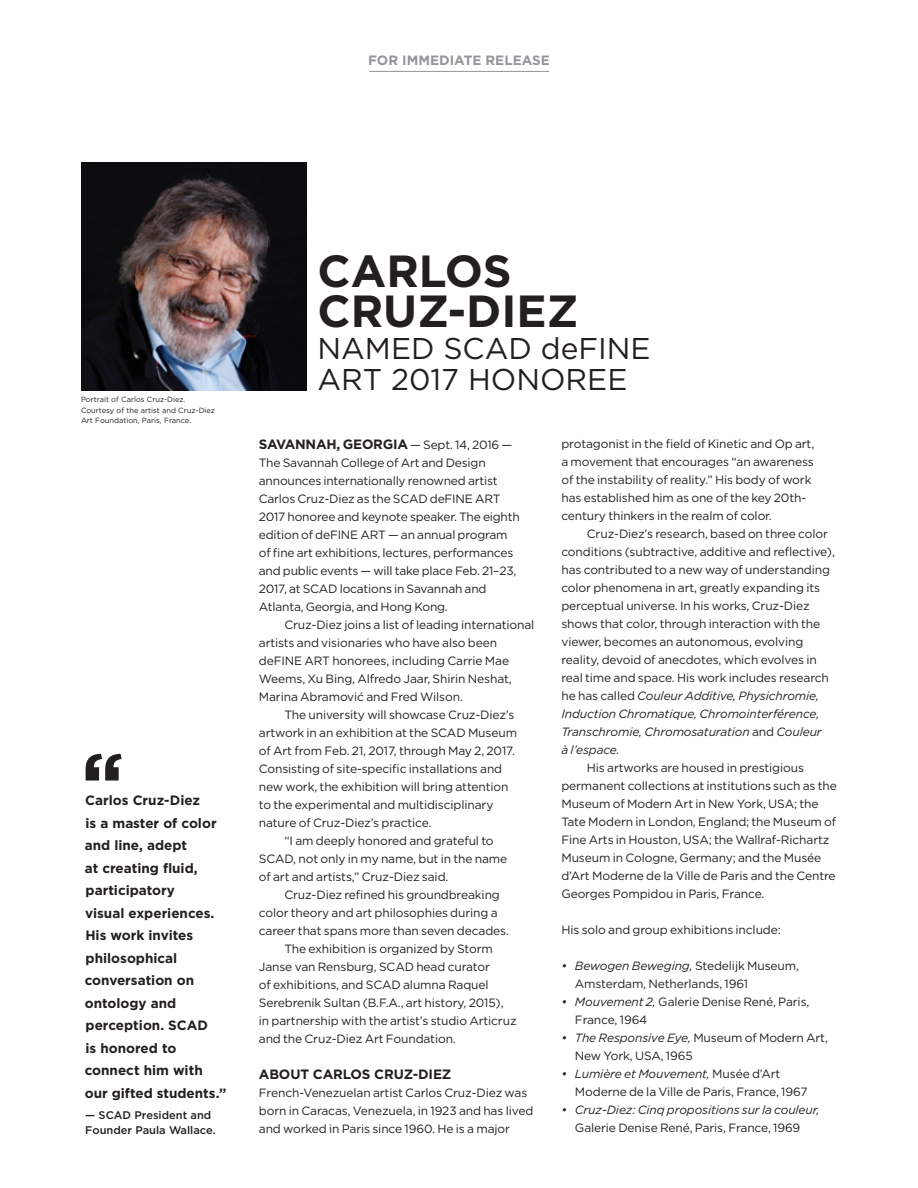
<style>
.page{position:relative;width:918px;height:1188px;background:#fff}
.page>*{position:absolute;margin:0;border:0;box-sizing:border-box;transform-origin:0 0}
.t1{font:700 83.1px "Gotham";color:#231f20}
.t2{font:700 45px "Gotham";color:#231f20}
.t3{font:30px/31.5px "Gotham";color:#231f20}
.t4{font:700 13.5px/22.5px "Gotham";color:#231f20}
.t5{font:700 13.5px "Gotham";color:#939598}
.t6{font:12px/18px "Gotham";letter-spacing:-.01em;color:#231f20}
.t7{font:italic 12px/18px "Gotham";letter-spacing:-.01em;color:#231f20;text-align:center}
.t8{font:500 11.1px/15px "Gotham";color:#231f20}
.t9{font:7.5px/10.5px "Gotham";color:#231f20}
.s1{font-weight:400;font-size:12px}
.s2{font-style:italic}
.s3{font-style:normal}
</style>
<div class="page">
<img style="left:81px;top:163px;width:226px;height:227px">
<hr style="left:369px;top:71px;width:180px;height:1px;background:#939598">
<p class="t5" style="left:368px;top:51px;width:183px">FOR IMMEDIATE RELEASE</p>
<p class="t9" style="left:81px;top:394px;width:106px">Portrait of Carlos Cruz-Diez.</p>
<p class="t9" style="left:81px;top:404px;width:136px">Courtesy of the artist and Cruz-Diez<br>Art Foundation, Paris, France.</p>
<p class="t1" style="left:81px;top:728px;width:45px">‘‘</p>
<p class="t4" style="left:85px;top:789px;width:143px">Carlos Cruz-Diez<br>is a master of color and line, adept<br>at creating fluid, participatory<br>visual experiences.<br>His work invites philosophical conversation on ontology and perception. SCAD<br>is honored to connect him with our gifted students.”</p>
<p class="t8" style="left:85px;top:1107px;width:132px">— SCAD President and<br>Founder Paula Wallace.</p>
<p class="t2" style="left:318px;top:241px;width:196px">CARLOS</p>
<p class="t2" style="left:318px;top:281px;width:262px">CRUZ-DIEZ</p>
<p class="t3" style="left:318px;top:332px;width:335px">NAMED SCAD deFINE<br>ART 2017 HONOREE</p>
<p class="t4" style="left:259px;top:433px;width:255px">SAVANNAH, GEORGIA <span class="s1">— Sept. 14, 2016 —</span></p>
<p class="t6" style="left:259px;top:454px;width:263px">The Savannah College of Art and Design announces internationally renowned artist Carlos Cruz-Diez as the SCAD deFINE ART 2017 honoree and keynote speaker. The eighth edition of deFINE ART — an annual program of fine art exhibitions, lectures, performances and public events — will take place Feb. 21–23, 2017, at SCAD locations in Savannah and Atlanta, Georgia, and Hong Kong.</p>
<p class="t6" style="left:259px;top:616px;width:277px;text-indent:26px">Cruz-Diez joins a list of leading international artists and visionaries who have also been deFINE ART honorees, including Carrie Mae Weems, Xu Bing, Alfredo Jaar, Shirin Neshat, Marina Abramović and Fred Wilson.</p>
<p class="t6" style="left:259px;top:706px;width:260px;text-indent:26px">The university will showcase Cruz-Diez’s artwork in an exhibition at the SCAD Museum of Art from Feb. 21, 2017, through May 2, 2017.<br>Consisting of site-specific installations and new work, the exhibition will bring attention to the experimental and multidisciplinary nature of Cruz-Diez’s practice.</p>
<p class="t6" style="left:259px;top:832px;width:250px;text-indent:26px">“I am deeply honored and grateful to<br>SCAD, not only in my name, but in the name of art and artists,” Cruz-Diez said.</p>
<p class="t6" style="left:259px;top:886px;width:252px;text-indent:26px">Cruz-Diez refined his groundbreaking color theory and art philosophies during a career that spans more than seven decades.</p>
<p class="t6" style="left:259px;top:940px;width:259px;text-indent:26px">The exhibition is organized by Storm Janse van Rensburg, SCAD head curator<br>of exhibitions, and SCAD alumna Raquel Serebrenik Sultan (B.F.A., art history, 2015), in partnership with the artist’s studio Articruz and the Cruz-Diez Art Foundation.</p>
<p class="t4" style="left:259px;top:1063px;width:194px">ABOUT CARLOS CRUZ-DIEZ</p>
<p class="t6" style="left:259px;top:1084px;width:276px">French-Venezuelan artist Carlos Cruz-Diez was born in Caracas, Venezuela, in 1923 and has lived and worked in Paris since 1960. He is a major</p>
<p class="t6" style="left:561px;top:435px;width:254px">protagonist in the field of Kinetic and Op art, a movement that encourages “an awareness of the instability of reality.” His body of work has established him as one of the key 20th&shy;century thinkers in the realm of color.</p>
<p class="t6" style="left:561px;top:525px;width:275px;text-indent:26px">Cruz-Diez’s research, based on three color conditions (subtractive, additive and reflective), has contributed to a new way of understanding color phenomena in art, greatly expanding its perceptual universe. In his works, Cruz-Diez shows that color, through interaction with the viewer, becomes an autonomous, evolving reality, devoid of anecdotes, which evolves in real time and space. His work includes research he has called <span class="s2">Couleur Additive, Physichromie, Induction Chromatique, Chromointerférence, Transchromie, Chromosaturation</span> and <span class="s2">Couleur<br>à l’espace.</span></p>
<p class="t6" style="left:561px;top:759px;width:277px;text-indent:26px">His artworks are housed in prestigious permanent collections at institutions such as the Museum of Modern Art in New York, USA; the Tate Modern in London, England; the Museum of Fine Arts in Houston, USA; the Wallraf-Richartz Museum in Cologne, Germany; and the Musée d’Art Moderne de la Ville de Paris and the Centre Georges Pompidou in Paris, France.</p>
<p class="t6" style="left:561px;top:921px;width:221px">His solo and group exhibitions include:</p>
<p class="t6" style="left:575px;top:957px;width:226px;text-indent:-14px"><span class="s2">• Bewogen Beweging,</span> Stedelijk Museum,<br>Amsterdam, Netherlands, 1961</p>
<p class="t6" style="left:575px;top:993px;width:236px;text-indent:-14px"><span class="s2">• Mouvement 2,</span> Galerie Denise René, Paris,<br>France, 1964</p>
<p class="t6" style="left:575px;top:1029px;width:255px;text-indent:-14px"><span class="s2">• The Responsive Eye,</span> Museum of Modern Art,<br>New York, USA, 1965</p>
<p class="t6" style="left:575px;top:1065px;width:234px;text-indent:-14px"><span class="s2">• Lumière et Mouvement,</span> Musée d’Art<br>Moderne de la Ville de Paris, France, 1967</p>
<p class="t7" style="left:561px;top:1101px;width:260px">• Cruz-Diez: Cinq propositions sur la couleur,<br><span class="s3">Galerie Denise René, Paris, France, 1969</span></p>
</div>
